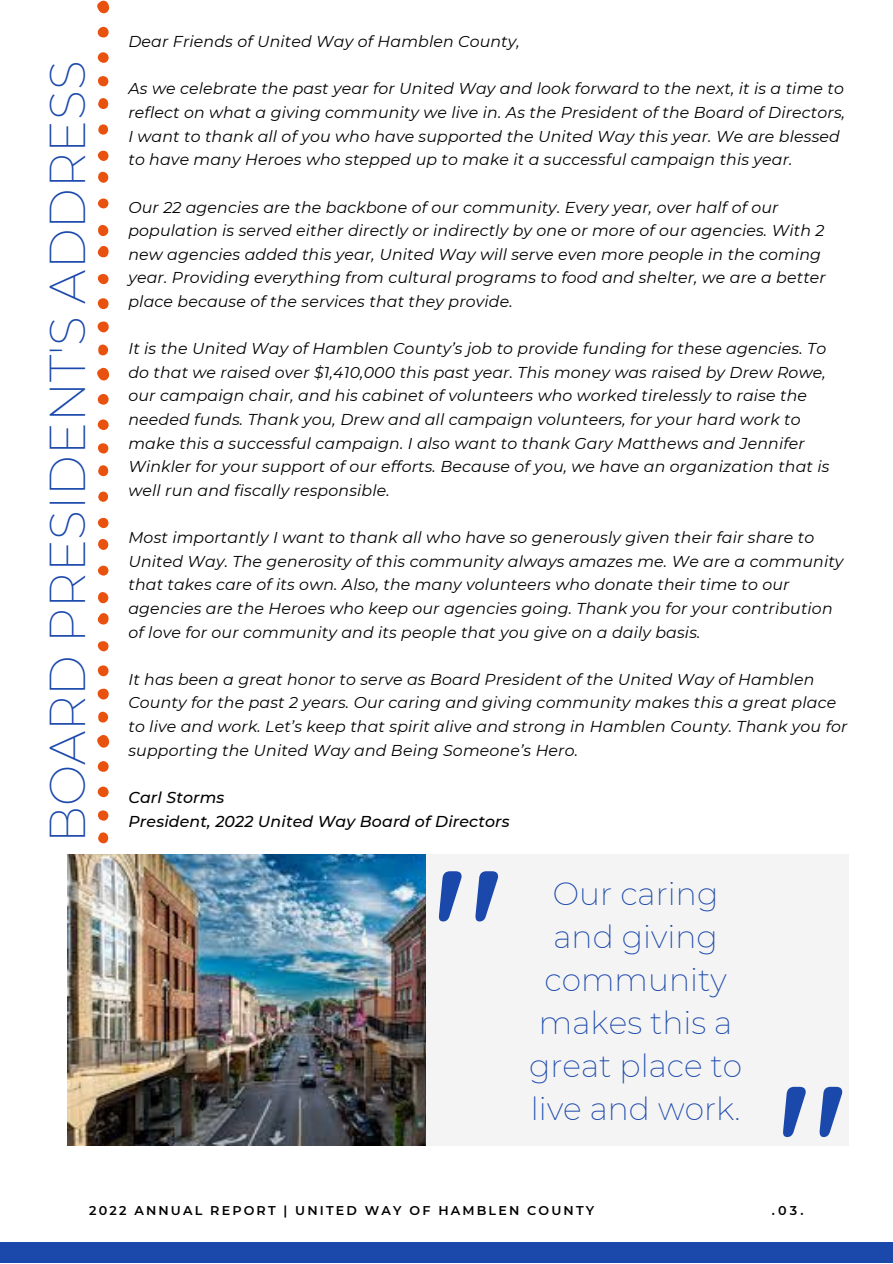
<style>
.page{position:relative;width:893px;height:1264px;background:#fff}
.page>*{position:absolute;margin:0;border:0;box-sizing:border-box;transform-origin:0 0}
.t1{font:500 176.25px "Quicksand";color:#1b48ab}
.t2{font:200 49.05px "Montserrat";color:#1b48ab}
.t3{font:200 31.35px/43px "Montserrat";color:#1b48ab;text-align:center}
.t4{font:italic 15.75px/23.5px "Montserrat";letter-spacing:.01em;color:#000}
.t5{font:italic 500 15.75px/23.5px "Montserrat";letter-spacing:.01em;color:#000}
.t6{font:600 12.75px "Montserrat";letter-spacing:.17em;color:#000}
</style>
<div class="page">
<div style="left:0;top:1242px;width:892px;height:20px;background:#1b48ab"></div>
<div style="left:407px;top:854px;width:441px;height:291px;background:#f4f4f4"></div>
<svg style="left:97px;top:735px;width:12px;height:13px"></svg>
<div style="left:98px;top:761px;width:11px;height:10px;background:#e9510e;border-radius:50%"></div>
<div style="left:98px;top:786px;width:11px;height:11px;background:#e9510e;border-radius:50%"></div>
<svg style="left:98px;top:832px;width:10px;height:11px"></svg>
<div style="left:98px;top:810px;width:10px;height:10px;background:#e9510e;border-radius:5px"></div>
<img style="left:68px;top:854px;width:357px;height:291px">
<svg style="left:97px;top:0;width:12px;height:14px"></svg>
<svg style="left:98px;top:246px;width:10px;height:12px"></svg>
<div style="left:98px;top:321px;width:11px;height:11px;background:#e9510e;border-radius:50%"></div>
<div style="left:98px;top:298px;width:10px;height:11px;background:#e9510e;border-radius:50%"></div>
<div style="left:98px;top:27px;width:11px;height:10px;background:#e9510e;border-radius:50%"></div>
<svg style="left:98px;top:224px;width:10px;height:12px"></svg>
<div style="left:98px;top:52px;width:11px;height:11px;background:#e9510e;border-radius:50%"></div>
<div style="left:98px;top:172px;width:10px;height:11px;background:#e9510e;border-radius:50%"></div>
<svg style="left:98px;top:98px;width:10px;height:11px"></svg>
<div style="left:98px;top:274px;width:10px;height:10px;background:#e9510e;border-radius:5px"></div>
<svg style="left:98px;top:344px;width:10px;height:12px"></svg>
<div style="left:98px;top:151px;width:10px;height:10px;background:#e9510e;border-radius:50%"></div>
<div style="left:98px;top:76px;width:10px;height:10px;background:#e9510e;border-radius:5px"></div>
<svg style="left:98px;top:198px;width:10px;height:10px"></svg>
<div style="left:98px;top:124px;width:10px;height:11px;background:#e9510e;border-radius:50%"></div>
<svg style="left:97px;top:367px;width:12px;height:14px"></svg>
<svg style="left:98px;top:613px;width:10px;height:12px"></svg>
<div style="left:98px;top:688px;width:11px;height:11px;background:#e9510e;border-radius:50%"></div>
<div style="left:98px;top:665px;width:10px;height:11px;background:#e9510e;border-radius:50%"></div>
<div style="left:98px;top:394px;width:11px;height:10px;background:#e9510e;border-radius:50%"></div>
<svg style="left:98px;top:592px;width:10px;height:11px"></svg>
<div style="left:98px;top:419px;width:11px;height:11px;background:#e9510e;border-radius:50%"></div>
<div style="left:98px;top:539px;width:10px;height:11px;background:#e9510e;border-radius:50%"></div>
<svg style="left:98px;top:465px;width:10px;height:11px"></svg>
<div style="left:98px;top:641px;width:10px;height:10px;background:#e9510e;border-radius:5px"></div>
<svg style="left:98px;top:711px;width:10px;height:12px"></svg>
<div style="left:98px;top:518px;width:10px;height:10px;background:#e9510e;border-radius:50%"></div>
<div style="left:98px;top:443px;width:10px;height:10px;background:#e9510e;border-radius:5px"></div>
<svg style="left:98px;top:565px;width:10px;height:10px"></svg>
<div style="left:98px;top:491px;width:10px;height:11px;background:#e9510e;border-radius:50%"></div>
<h2 class="t2" style="left:38px;top:843px;width:783px;rotate:-90deg">BOARD PRESIDENT'S ADDRESS</h2>
<p class="t4" style="left:128px;top:30px;width:393px">Dear Friends of United Way of Hamblen County,</p>
<p class="t4" style="left:128px;top:77px;width:718px">As we celebrate the past year for United Way and look forward to the next, it is a time to reflect on what a giving community we live in. As the President of the Board of Directors, I want to thank all of you who have supported the United Way this year. We are blessed to have many Heroes who stepped up to make it a successful campaign this year.</p>
<p class="t4" style="left:128px;top:195px;width:698px">Our 22 agencies are the backbone of our community. Every year, over half of our population is served either directly or indirectly by one or more of our agencies. With 2 new agencies added this year, United Way will serve even more people in the coming year. Providing everything from cultural programs to food and shelter, we are a better place because of the services that they provide.</p>
<p class="t4" style="left:128px;top:337px;width:702px">It is the United Way of Hamblen County’s job to provide funding for these agencies. To do that we raised over $1,410,000 this past year. This money was raised by Drew Rowe, our campaign chair, and his cabinet of volunteers who worked tirelessly to raise the needed funds. Thank you, Drew and all campaign volunteers, for your hard work to make this a successful campaign. I also want to thank Gary Matthews and Jennifer Winkler for your support of our efforts. Because of you, we have an organization that is well run and fiscally responsible.</p>
<p class="t4" style="left:128px;top:525px;width:716px">Most importantly I want to thank all who have so generously given their fair share to United Way. The generosity of this community always amazes me. We are a community that takes care of its own. Also, the many volunteers who donate their time to our agencies are the Heroes who keep our agencies going. Thank you for your contribution of love for our community and its people that you give on a daily basis.</p>
<p class="t4" style="left:128px;top:667px;width:720px">It has been a great honor to serve as Board President of the United Way of Hamblen County for the past 2 years. Our caring and giving community makes this a great place to live and work. Let’s keep that spirit alive and strong in Hamblen County. Thank you for supporting the United Way and Being Someone’s Hero.</p>
<p class="t5" style="left:128px;top:785px;width:383px">Carl Storms<br>President, 2022 United Way Board of Directors</p>
<h1 class="t1" style="left:432px;top:818px;width:74px">"</h1>
<h3 class="t3" style="left:529px;top:872px;width:215px">Our caring and giving community makes this a great place to live and work.</h3>
<h1 class="t1" style="left:776px;top:1033px;width:74px">"</h1>
<p class="t6" style="left:89px;top:1202px;width:506px">2022 ANNUAL REPORT | UNITED WAY OF HAMBLEN COUNTY</p>
<p class="t6" style="left:771px;top:1202px;width:33px">.03.</p>
</div>
